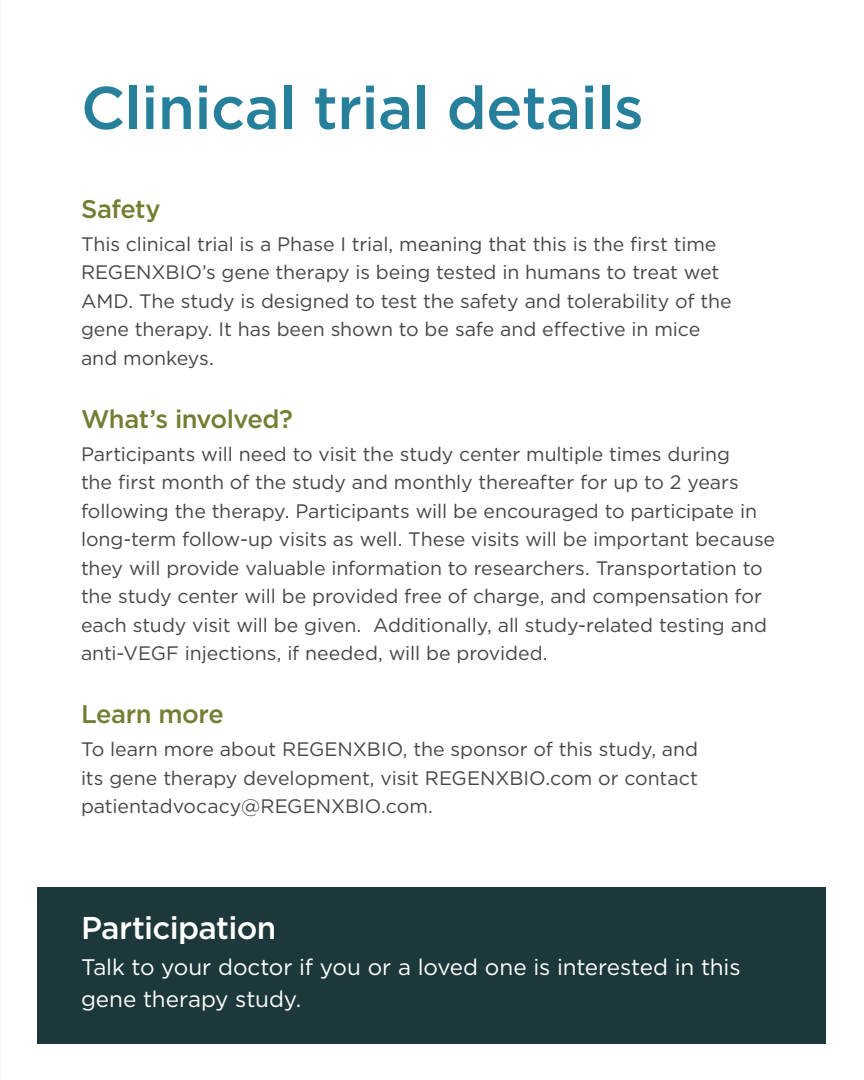
<style>
.page{position:relative;width:864px;height:1080px;background:#fff}
.page>*{position:absolute;margin:0;border:0;box-sizing:border-box;transform-origin:0 0}
.t1{font:500 60px "Gotham";letter-spacing:-.01em;color:#267f9b}
.t2{font:500 31.5px "Gotham";letter-spacing:-.02em;color:#fff}
.t3{font:500 25.5px "Gotham";letter-spacing:-.02em;color:#747d32}
.t4{font:22.5px/31.5px "Gotham";letter-spacing:-.005em;color:#fff}
.t5{font:19.5px/28.5px "Gotham";letter-spacing:-.005em;color:#464748}
</style>
<div class="page">
<div style="left:38px;top:887px;width:788px;height:156px;background:#1d383a"></div>
<hr style="left:0;top:0;width:1px;height:1080px;background:#bcbdc0">
<p class="t1" style="left:81px;top:69px;width:564px">Clinical trial details</p>
<p class="t3" style="left:81px;top:192px;width:81px">Safety</p>
<p class="t5" style="left:81px;top:229px;width:652px">This clinical trial is a Phase I trial, meaning that this is the first time REGENXBIO’s gene therapy is being tested in humans to treat wet AMD. The study is designed to test the safety and tolerability of the gene therapy. It has been shown to be safe and effective in mice and monkeys.</p>
<p class="t3" style="left:81px;top:402px;width:214px">What’s involved?</p>
<p class="t5" style="left:81px;top:439px;width:696px">Participants will need to visit the study center multiple times during<br>the first month of the study and monthly thereafter for up to 2 years following the therapy. Participants will be encouraged to participate in long-term follow-up visits as well. These visits will be important because they will provide valuable information to researchers. Transportation to the study center will be provided free of charge, and compensation for each study visit will be given. Additionally, all study-related testing and anti-VEGF injections, if needed, will be provided.</p>
<p class="t3" style="left:81px;top:697px;width:144px">Learn more</p>
<p class="t5" style="left:81px;top:734px;width:619px;text-align:justify">To learn more about REGENXBIO, the sponsor of this study, and its gene therapy development, visit REGENXBIO.com or contact patientadvocacy@REGENXBIO.com.</p>
<p class="t2" style="left:81px;top:907px;width:197px">Participation</p>
<p class="t4" style="left:81px;top:951px;width:661px">Talk to your doctor if you or a loved one is interested in this gene therapy study.</p>
</div>
